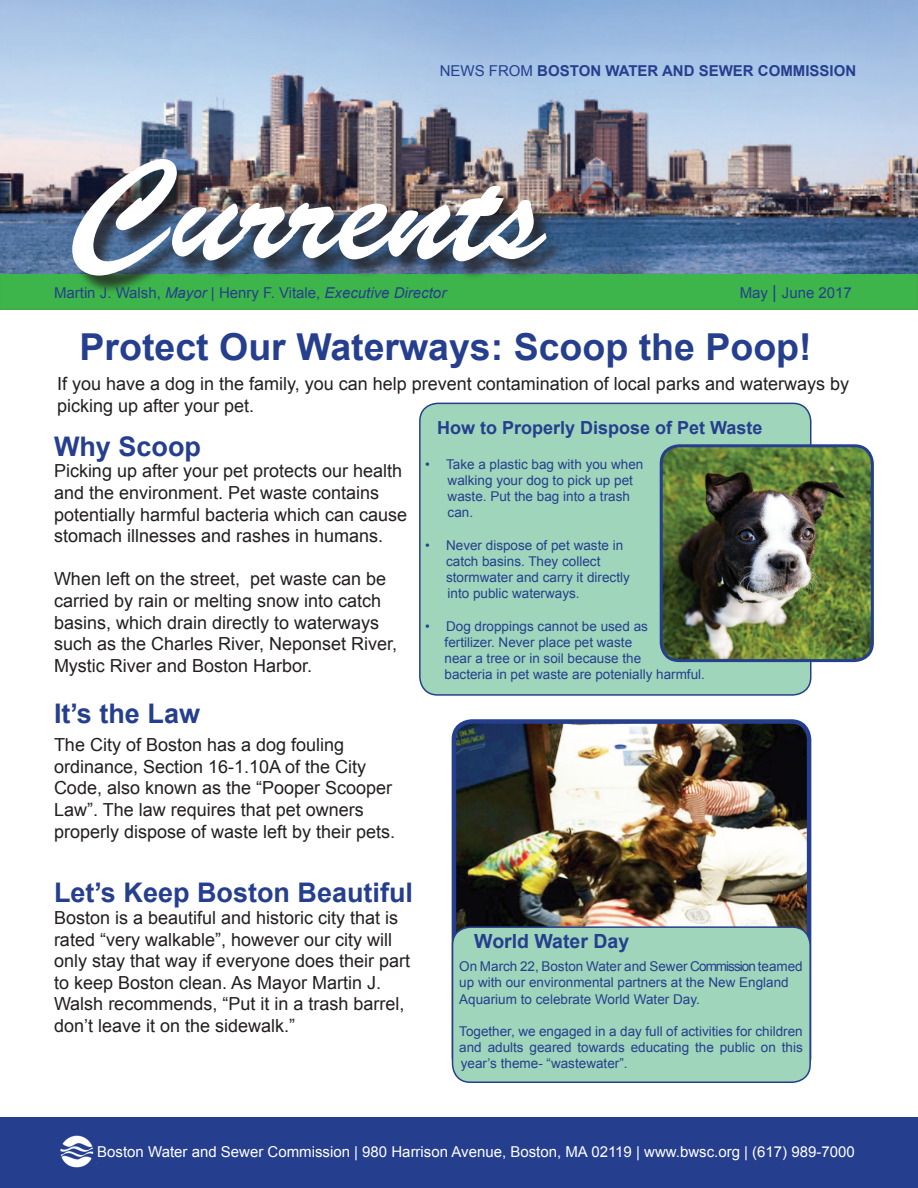
<style>
.page{position:relative;width:918px;height:1188px;background:#fff}
.page>*{position:absolute;margin:0;border:0;box-sizing:border-box;transform-origin:0 0}
.t1{font:141px "Brush Script Std";color:#fff}
.t2{font:700 37.2px "Arial";color:#253f8e}
.t3{font:700 27px "Arial";color:#253f8e}
.t4{font:700 19.5px "Arial";color:#253f8e}
.t5{font:18px/21.6px "Arial";color:#231f20}
.t6{font:700 18px "Arial";color:#253f8e}
.t7{font:15px "Arial";color:#fff}
.t8{font:15px "Arial";color:#253f8e}
.t9{font:700 15px "Arial";color:#253f8e}
.t10{font:13.5px/16.2px "Arial";color:#253f8e}
.s1{font-weight:400}
.s2{font-style:italic}
.s3{font-size:18px}
</style>
<div class="page">
<div style="left:0;top:269px;width:917px;height:40px;background:#3db54a"></div>
<div style="left:0;top:268px;width:918px;height:42px;border:2px solid #40ae49"></div>
<img style="left:0;top:0;width:918px;height:273px">
<div style="left:75px;top:162px;width:489px;height:132px;background:#231f20;opacity:.75"></div>
<img style="left:454px;top:724px;width:355px;height:351px">
<div style="left:452px;top:719px;width:359px;height:358px;border:4px solid #253f8e;border-radius:18px"></div>
<div style="left:0;top:1118px;width:918px;height:70px;background:#253f8e"></div>
<img style="left:60px;top:1135px;width:34px;height:33px">
<div style="left:453px;top:927px;width:357px;height:155px;background:#9fd5bb;border-radius:18px"></div>
<div style="left:452px;top:926px;width:359px;height:157px;border:2px solid #253f8e;border-radius:18px"></div>
<div style="left:420px;top:403px;width:391px;height:292px;background:#9fd5bb;border-radius:18px"></div>
<div style="left:419px;top:403px;width:393px;height:293px;border:2px solid #253f8e;border-radius:18px"></div>
<img style="left:661px;top:448px;width:211px;height:213px">
<div style="left:660px;top:444px;width:214px;height:218px;border:3px solid #253f8e;border-radius:18px"></div>
<p class="t9" style="left:440px;top:60px;width:418px"><span class="s1">NEWS FROM</span> BOSTON WATER AND SEWER COMMISSION</p>
<h1 class="t1" style="left:74px;top:133px;width:475px">Currents</h1>
<p class="t8" style="left:54px;top:283px;width:394px">Martin J. Walsh, <span class="s2">Mayor |</span> Henry F. Vitale, <span class="s2">Executive Director</span></p>
<p class="t8" style="left:740px;top:283px;width:114px">May <span class="s3">|</span> June 2017</p>
<h2 class="t2" style="left:80px;top:322px;width:734px">Protect Our Waterways: Scoop the Poop!</h2>
<p class="t5" style="left:57px;top:373px;width:794px">If you have a dog in the family, you can help prevent contamination of local parks and waterways by picking up after your pet.</p>
<h3 class="t3" style="left:54px;top:428px;width:149px">Why Scoop</h3>
<p class="t5" style="left:54px;top:460px;width:355px">Picking up after your pet protects our health and the environment. Pet waste contains potentially harmful bacteria which can cause stomach illnesses and rashes in humans.</p>
<p class="t5" style="left:54px;top:568px;width:345px">When left on the street, pet waste can be carried by rain or melting snow into catch basins, which drain directly to waterways such as the Charles River, Neponset River, Mystic River and Boston Harbor.</p>
<h3 class="t3" style="left:54px;top:696px;width:148px">It’s the Law</h3>
<p class="t5" style="left:54px;top:734px;width:343px">The City of Boston has a dog fouling ordinance, Section 16-1.10A of the City Code, also known as the “Pooper Scooper Law”. The law requires that pet owners properly dispose of waste left by their pets.</p>
<p class="t6" style="left:437px;top:416px;width:327px">How to Properly Dispose of Pet Waste</p>
<p class="t10" style="left:448px;top:456px;width:197px;text-indent:-23px">• Take a plastic bag with you when walking your dog to pick up pet waste. Put the bag into a trash can.</p>
<p class="t10" style="left:446px;top:537px;width:185px;text-indent:-21px">• Never dispose of pet waste in catch basins. They collect stormwater and carry it directly into public waterways.</p>
<p class="t10" style="left:445px;top:618px;width:262px;text-indent:-20px">• Dog droppings cannot be used as<br>fertilizer. Never place pet waste<br>near a tree or in soil because the<br>bacteria in pet waste are potenially harmful.</p>
<h3 class="t3" style="left:54px;top:875px;width:361px">Let’s Keep Boston Beautiful</h3>
<p class="t5" style="left:54px;top:907px;width:358px">Boston is a beautiful and historic city that is rated “very walkable”, however our city will only stay that way if everyone does their part to keep Boston clean. As Mayor Martin J.<br>Walsh recommends, “Put it in a trash barrel, don’t leave it on the sidewalk.”</p>
<p class="t4" style="left:474px;top:928px;width:156px">World Water Day</p>
<p class="t10" style="left:459px;top:958px;width:345px">On March 22, Boston Water and Sewer Commission teamed up with our environmental partners at the New England<br>Aquarium to celebrate World Water Day.</p>
<p class="t10" style="left:459px;top:1023px;width:345px;text-align:justify">Together, we engaged in a day full of activities for children and adults geared towards educating the public on this year’s theme- “wastewater”.</p>
<p class="t7" style="left:97px;top:1142px;width:759px">Boston Water and Sewer Commission | 980 Harrison Avenue, Boston, MA 02119 | www.bwsc.org | (617) 989-7000</p>
</div>
